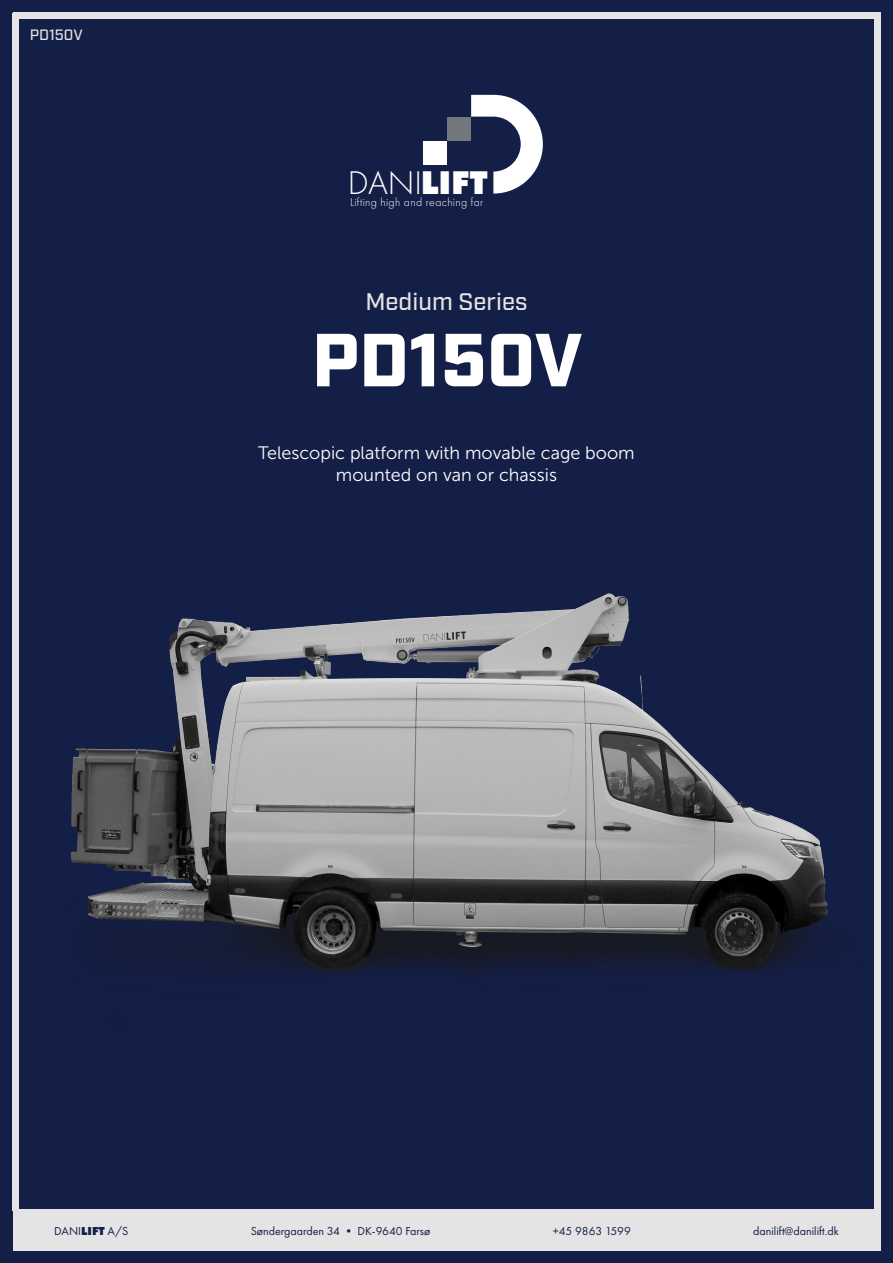
<style>
.page{position:relative;width:893px;height:1263px;background:#141f47}
.page>*{position:absolute;margin:0;border:0;box-sizing:border-box;transform-origin:0 0}
.t1{font:900 75px "Industry";color:#fff}
.t2{font:300 34.05px "Futura PT";color:#fff}
.t3{font:500 24px "Industry";color:#e3e4e3}
.t4{font:18px "Museo Sans 300";color:#fff}
.t5{font:500 15px "Industry";color:#e3e4e3}
.t6{font:12px "Futura PT";color:#141f47}
.t7{font:300 11.85px "Futura PT";letter-spacing:.03em;color:#fff}
.s1{font-weight:800}
</style>
<div class="page">
<div style="left:447px;top:117px;width:24px;height:24px;background:#74787c"></div>
<div style="left:423px;top:141px;width:24px;height:24px;background:#fff"></div>
<svg style="left:471px;top:95px;width:72px;height:99px"></svg>
<div style="left:13px;top:1209px;width:867px;height:41px;background:#e3e4e3"></div>
<div style="left:13px;top:14px;width:6px;height:1197px;background:#e3e4e3"></div>
<div style="left:874px;top:16px;width:6px;height:1197px;background:#e3e4e3"></div>
<div style="left:13px;top:13px;width:867px;height:6px;background:#e3e4e3"></div>
<img style="left:70px;top:593px;width:759px;height:382px">
<p class="t5" style="left:30px;top:26px;width:55px">PD150V</p>
<p class="t2" style="left:348px;top:163px;width:141px">DANI<span class="s1">LIFT</span></p>
<p class="t7" style="left:350px;top:195px;width:135px">Lifting high and reaching far</p>
<p class="t3" style="left:365px;top:287px;width:164px">Medium Series</p>
<p class="t1" style="left:312px;top:315px;width:272px">PD150V</p>
<p class="t4" style="left:258px;top:443px;width:378px">Telescopic platform with movable cage boom</p>
<p class="t4" style="left:336px;top:465px;width:223px">mounted on van or chassis</p>
<p class="t6" style="left:54px;top:1224px;width:76px">DANI<span class="s1">LIFT</span> A/S</p>
<p class="t6" style="left:251px;top:1224px;width:181px">Søndergaarden 34 • DK-9640 Farsø</p>
<p class="t6" style="left:553px;top:1224px;width:80px">+45 9863 1599</p>
<p class="t6" style="left:753px;top:1224px;width:87px">danilift@danilift.dk</p>
</div>
